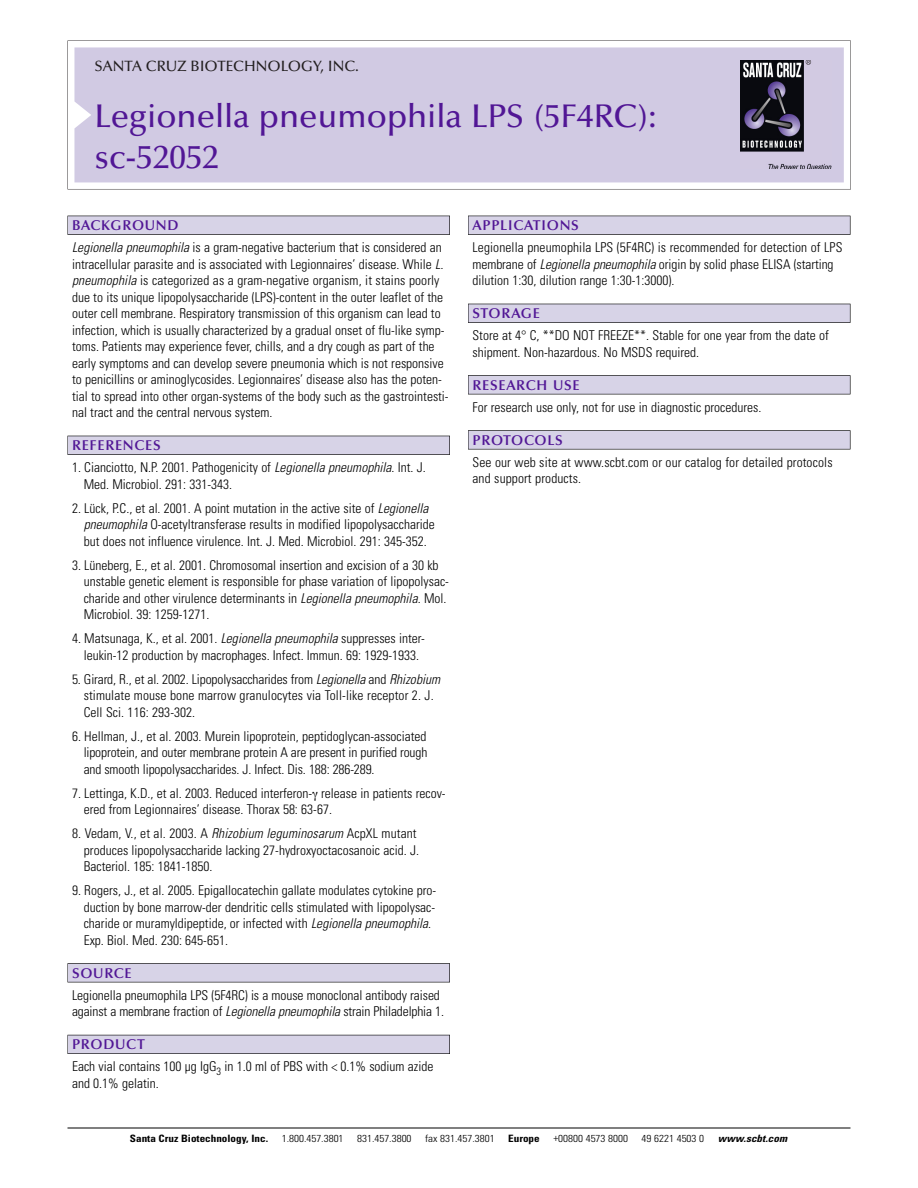
<style>
.page{position:relative;width:918px;height:1188px;background:#fff}
.page>*{position:absolute;margin:0;border:0;box-sizing:border-box;transform-origin:0 0}
.t1{font:500 33px/40.5px "Optima";color:#511695}
.t2{font:500 15px "Optima";color:#231f20}
.t3{font:600 14.25px "Optima";letter-spacing:.05em;color:#511695}
.t4{font:300 condensed 13.5px/16.5px "Univers";color:#000}
.t5{font:300 condensed 10.2px "Univers";color:#000;scale:1.1 1}
.t6{font:700 condensed 10.2px "Univers";color:#000;scale:1.1 1}
.t7{font:italic 700 condensed 10.2px "Univers";letter-spacing:.005em;color:#000;scale:1.1 1}
.s1{font-style:italic}
</style>
<div class="page">
<svg style="left:68px;top:40px;width:783px;height:149px"></svg>
<div style="left:74px;top:47px;width:770px;height:135px;background:#d1cae3"></div>
<img style="left:741px;top:60px;width:90px;height:108px">
<div style="left:68px;top:216px;width:382px;height:19px;background:#525155"></div>
<div style="left:68px;top:216px;width:381px;height:18px;background:#d7d3e7"></div>
<div style="left:68px;top:436px;width:382px;height:19px;background:#515055"></div>
<div style="left:68px;top:436px;width:381px;height:18px;background:#d7d3e7"></div>
<div style="left:68px;top:963px;width:382px;height:19px;background:#545357"></div>
<div style="left:68px;top:964px;width:381px;height:18px;background:#d7d3e7"></div>
<div style="left:68px;top:1035px;width:382px;height:19px;background:#54535a"></div>
<div style="left:68px;top:1035px;width:381px;height:18px;background:#d7d3e7"></div>
<div style="left:468px;top:216px;width:382px;height:19px;background:#525155"></div>
<div style="left:468px;top:216px;width:382px;height:18px;background:#d7d3e7"></div>
<div style="left:468px;top:304px;width:382px;height:19px;background:#515055"></div>
<div style="left:468px;top:304px;width:382px;height:18px;background:#d7d3e7"></div>
<div style="left:468px;top:375px;width:382px;height:19px;background:#545357"></div>
<div style="left:468px;top:376px;width:382px;height:18px;background:#d7d3e7"></div>
<div style="left:468px;top:430px;width:382px;height:19px;background:#575759"></div>
<div style="left:468px;top:431px;width:382px;height:18px;background:#d7d3e7"></div>
<hr style="left:68px;top:1128px;width:782px;height:1px;background:#000">
<p class="t2" style="left:94px;top:61px;width:266px">SANTA CRUZ BIOTECHNOLOGY, INC.</p>
<h1 class="t1" style="left:94px;top:99px;width:564px">Legionella pneumophila LPS (5F4RC): sc-52052</h1>
<p class="t3" style="left:72px;top:219px;width:108px">BACKGROUND</p>
<p class="t4" style="left:72px;top:240px;width:378px"><span class="s1">Legionella pneumophila</span> is a gram-negative bacterium that is considered an intracellular parasite and is associated with Legionnaires’ disease. While <span class="s1">L. pneumophila</span> is categorized as a gram-negative organism, it stains poorly due to its unique lipopolysaccharide (LPS)-content in the outer leaflet of the outer cell membrane. Respiratory transmission of this organism can lead to infection, which is usually characterized by a gradual onset of flu-like symp&shy;toms. Patients may experience fever, chills, and a dry cough as part of the early symptoms and can develop severe pneumonia which is not responsive to penicillins or aminoglycosides. Legionnaires’ disease also has the poten&shy;tial to spread into other organ-systems of the body such as the gastrointesti&shy;nal tract and the central nervous system.</p>
<p class="t3" style="left:72px;top:440px;width:90px">REFERENCES</p>
<p class="t4" style="left:84px;top:460px;width:344px;text-indent:-12px">1. Cianciotto, N.P. 2001. Pathogenicity of <span class="s1">Legionella pneumophila</span>. Int. J.<br>Med. Microbiol. 291: 331-343.</p>
<p class="t4" style="left:84px;top:501px;width:353px;text-indent:-12px">2. Lück, P.C., et al. 2001. A point mutation in the active site of <span class="s1">Legionella pneumophila</span> O-acetyltransferase results in modified lipopolysaccharide but does not influence virulence. Int. J. Med. Microbiol. 291: 345-352.</p>
<p class="t4" style="left:84px;top:558px;width:367px;text-indent:-12px">3. Lüneberg, E., et al. 2001. Chromosomal insertion and excision of a 30 kb unstable genetic element is responsible for phase variation of lipopolysac&shy;charide and other virulence determinants in <span class="s1">Legionella pneumophila</span>. Mol.<br>Microbiol. 39: 1259-1271.</p>
<p class="t4" style="left:72px;top:631px;width:354px;text-align:center">4. Matsunaga, K., et al. 2001. <span class="s1">Legionella pneumophila</span> suppresses inter&shy;leukin-12 production by macrophages. Infect. Immun. 69: 1929-1933.</p>
<p class="t4" style="left:84px;top:672px;width:358px;text-indent:-12px">5. Girard, R., et al. 2002. Lipopolysaccharides from <span class="s1">Legionella</span> and <span class="s1">Rhizobium </span>stimulate mouse bone marrow granulocytes via Toll-like receptor 2. J.<br>Cell Sci. 116: 293-302.</p>
<p class="t4" style="left:84px;top:729px;width:345px;text-align:justify;text-indent:-12px">6. Hellman, J., et al. 2003. Murein lipoprotein, peptidoglycan-associated lipoprotein, and outer membrane protein A are present in purified rough and smooth lipopolysaccharides. J. Infect. Dis. 188: 286-289.</p>
<p class="t4" style="left:84px;top:786px;width:364px;text-indent:-12px">7. Lettinga, K.D., et al. 2003. Reduced interferon- release in patients recov&shy;ered from Legionnaires’ disease. Thorax 58: 63-67.</p>
<p class="t4" style="left:84px;top:826px;width:337px;text-indent:-12px">8. Vedam, V., et al. 2003. A <span class="s1">Rhizobium leguminosarum</span> AcpXL mutant produces lipopolysaccharide lacking 27-hydroxyoctacosanoic acid. J.<br>Bacteriol. 185: 1841-1850.</p>
<p class="t4" style="left:84px;top:883px;width:354px;text-indent:-12px">9. Rogers, J., et al. 2005. Epigallocatechin gallate modulates cytokine pro&shy;duction by bone marrow-der dendritic cells stimulated with lipopolysac&shy;charide or muramyldipeptide, or infected with <span class="s1">Legionella pneumophila</span>.<br>Exp. Biol. Med. 230: 645-651.</p>
<p class="t3" style="left:72px;top:967px;width:61px">SOURCE</p>
<p class="t4" style="left:72px;top:988px;width:374px">Legionella pneumophila LPS (5F4RC) is a mouse monoclonal antibody raised against a membrane fraction of <span class="s1">Legionella pneumophila</span> strain Philadelphia 1.</p>
<p class="t3" style="left:72px;top:1039px;width:74px">PRODUCT</p>
<p class="t4" style="left:72px;top:1059px;width:363px">Each vial contains 100 µg IgG<sub>3</sub> in 1.0 ml of PBS with &lt; 0.1% sodium azide and 0.1% gelatin.</p>
<p class="t3" style="left:473px;top:219px;width:108px">APPLICATIONS</p>
<p class="t4" style="left:473px;top:240px;width:371px">Legionella pneumophila LPS (5F4RC) is recommended for detection of LPS membrane of <span class="s1">Legionella pneumophila</span> origin by solid phase ELISA (starting dilution 1:30, dilution range 1:30-1:3000).</p>
<p class="t3" style="left:473px;top:308px;width:69px">STORAGE</p>
<p class="t4" style="left:473px;top:328px;width:358px">Store at 4° C, **DO NOT FREEZE**. Stable for one year from the date of shipment. Non-hazardous. No MSDS required.</p>
<p class="t3" style="left:473px;top:379px;width:109px">RESEARCH USE</p>
<p class="t4" style="left:473px;top:400px;width:290px">For research use only, not for use in diagnostic procedures.</p>
<p class="t3" style="left:473px;top:434px;width:92px">PROTOCOLS</p>
<p class="t4" style="left:473px;top:455px;width:362px">See our web site at www.scbt.com or our catalog for detailed protocols and support products.</p>
<p class="t6" style="left:130px;top:1135px;width:127px">Santa Cruz Biotechnology, Inc.</p>
<p class="t5" style="left:282px;top:1135px;width:58px">1.800.457.3801</p>
<p class="t5" style="left:357px;top:1135px;width:51px">831.457.3800</p>
<p class="t5" style="left:425px;top:1135px;width:65px">fax 831.457.3801</p>
<p class="t6" style="left:508px;top:1135px;width:30px">Europe</p>
<p class="t5" style="left:553px;top:1135px;width:69px">+00800 4573 8000</p>
<p class="t5" style="left:642px;top:1135px;width:58px">49 6221 4503 0</p>
<p class="t7" style="left:718px;top:1135px;width:64px">www.scbt.com</p>
</div>
